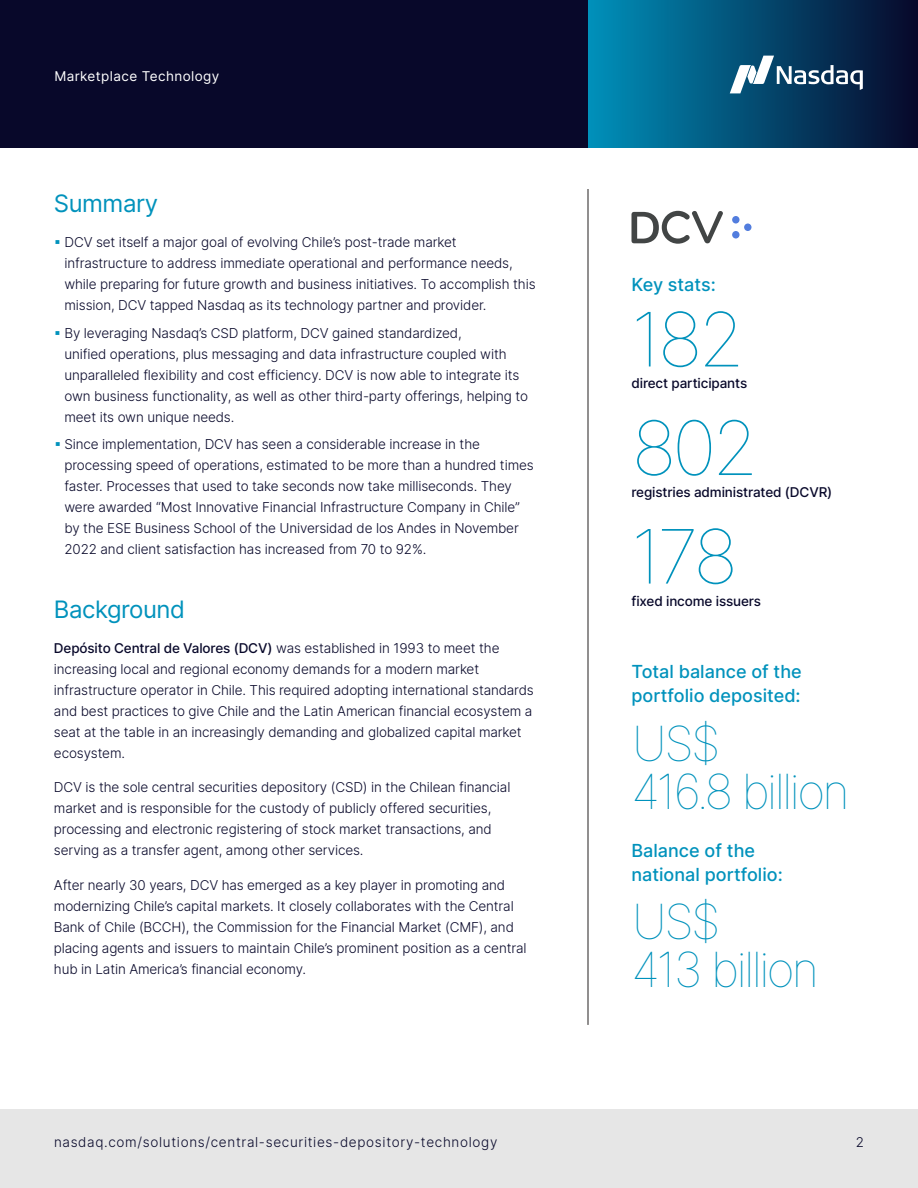
<style>
.page{position:relative;width:918px;height:1188px;background:#fff}
.page>*{position:absolute;margin:0;border:0;box-sizing:border-box;transform-origin:0 0}
.t1{font:100 75px "Inter";letter-spacing:-.06em;color:#0092bc}
.t2{font:100 48px/48px "Inter";letter-spacing:-.06em;color:#0092bc}
.t3{font:24px "Inter";letter-spacing:-.02em;color:#0092bc}
.t4{font:18px/24px "Inter";color:#0092bc}
.t5{font:300 13.5px/21px "Inter";letter-spacing:-.01em;color:#08082a}
.t6{font:13.5px "Inter";letter-spacing:-.01em;color:#08082a}
.t7{font:300 13.5px "Inter";letter-spacing:.05em;color:#08082a}
.t8{font:13.5px "Inter";letter-spacing:.03em;color:#fff}
.s1{font-weight:400;color:#0092bc}
.s2{font-weight:400}
</style>
<div class="page">
<div style="left:0;top:1109px;width:918px;height:79px;background:#e6e6e6"></div>
<div style="left:0;top:0;width:918px;height:148px;background:#08082a"></div>
<div style="left:588px;top:0;width:330px;height:148px;background:linear-gradient(to right,#0091bb,#07082a)"></div>
<svg style="left:730px;top:56px;width:133px;height:37px"></svg>
<svg style="left:632px;top:211px;width:91px;height:33px"></svg>
<div style="left:732px;top:216px;width:8px;height:8px;background:#527dde;border-radius:50%"></div>
<div style="left:732px;top:231px;width:8px;height:8px;background:#527dde;border-radius:50%"></div>
<div style="left:744px;top:224px;width:8px;height:7px;background:#527dde;border-radius:50%"></div>
<p class="t8" style="left:54px;top:66px;width:167px">Marketplace Technology</p>
<h3 class="t3" style="left:54px;top:186px;width:106px">Summary</h3>
<p class="t5" style="left:64px;top:231px;width:473px;text-indent:-11px"><span class="s1">թ</span> DCV set itself a major goal of evolving Chile’s post-trade market infrastructure to address immediate operational and performance needs, while preparing for future growth and business initiatives. To accomplish this mission, DCV tapped Nasdaq as its technology partner and provider.</p>
<p class="t5" style="left:64px;top:322px;width:465px;text-indent:-11px"><span class="s1">թ</span> By leveraging Nasdaq’s CSD platform, DCV gained standardized,<br>unified operations, plus messaging and data infrastructure coupled with unparalleled flexibility and cost efficiency. DCV is now able to integrate its own business functionality, as well as other third-party offerings, helping to meet its own unique needs.</p>
<p class="t5" style="left:65px;top:434px;width:471px;text-indent:-11px"><span class="s1">թ</span> Since implementation, DCV has seen a considerable increase in the processing speed of operations, estimated to be more than a hundred times faster. Processes that used to take seconds now take milliseconds. They were awarded “Most Innovative Financial Infrastructure Company in Chile” by the ESE Business School of the Universidad de los Andes in November 2022 and client satisfaction has increased from 70 to 92%.</p>
<h3 class="t3" style="left:54px;top:592px;width:133px">Background</h3>
<p class="t5" style="left:54px;top:637px;width:481px"><span class="s2">Depósito Central de Valores (DCV)</span> was established in 1993 to meet the increasing local and regional economy demands for a modern market infrastructure operator in Chile. This required adopting international standards and best practices to give Chile and the Latin American financial ecosystem a seat at the table in an increasingly demanding and globalized capital market ecosystem.</p>
<p class="t5" style="left:54px;top:776px;width:458px">DCV is the sole central securities depository (CSD) in the Chilean financial market and is responsible for the custody of publicly offered securities, processing and electronic registering of stock market transactions, and serving as a transfer agent, among other services.</p>
<p class="t5" style="left:54px;top:874px;width:474px">After nearly 30 years, DCV has emerged as a key player in promoting and modernizing Chile’s capital markets. It closely collaborates with the Central Bank of Chile (BCCH), the Commission for the Financial Market (CMF), and placing agents and issuers to maintain Chile’s prominent position as a central hub in Latin America’s financial economy.</p>
<h3 class="t4" style="left:632px;top:272px;width:86px">Key stats:</h3>
<h1 class="t1" style="left:632px;top:286px;width:115px">182</h1>
<p class="t6" style="left:632px;top:374px;width:117px">direct participants</p>
<h1 class="t1" style="left:632px;top:394px;width:129px">802</h1>
<p class="t6" style="left:632px;top:482px;width:202px">registries administrated (DCVR)</p>
<h1 class="t1" style="left:632px;top:503px;width:108px">178</h1>
<p class="t6" style="left:632px;top:591px;width:131px">fixed income issuers</p>
<h3 class="t4" style="left:632px;top:659px;width:172px">Total balance of the portfolio deposited:</h3>
<h2 class="t2" style="left:632px;top:719px;width:220px">US$<br>416.8 billion</h2>
<h3 class="t4" style="left:632px;top:838px;width:153px">Balance of the national portfolio:</h3>
<h2 class="t2" style="left:632px;top:897px;width:189px">US$<br>413 billion</h2>
<p class="t7" style="left:54px;top:1133px;width:445px">nasdaq.com/solutions/central-securities-depository-technology</p>
<p class="t5" style="left:856px;top:1132px;width:10px">2</p>
</div>
